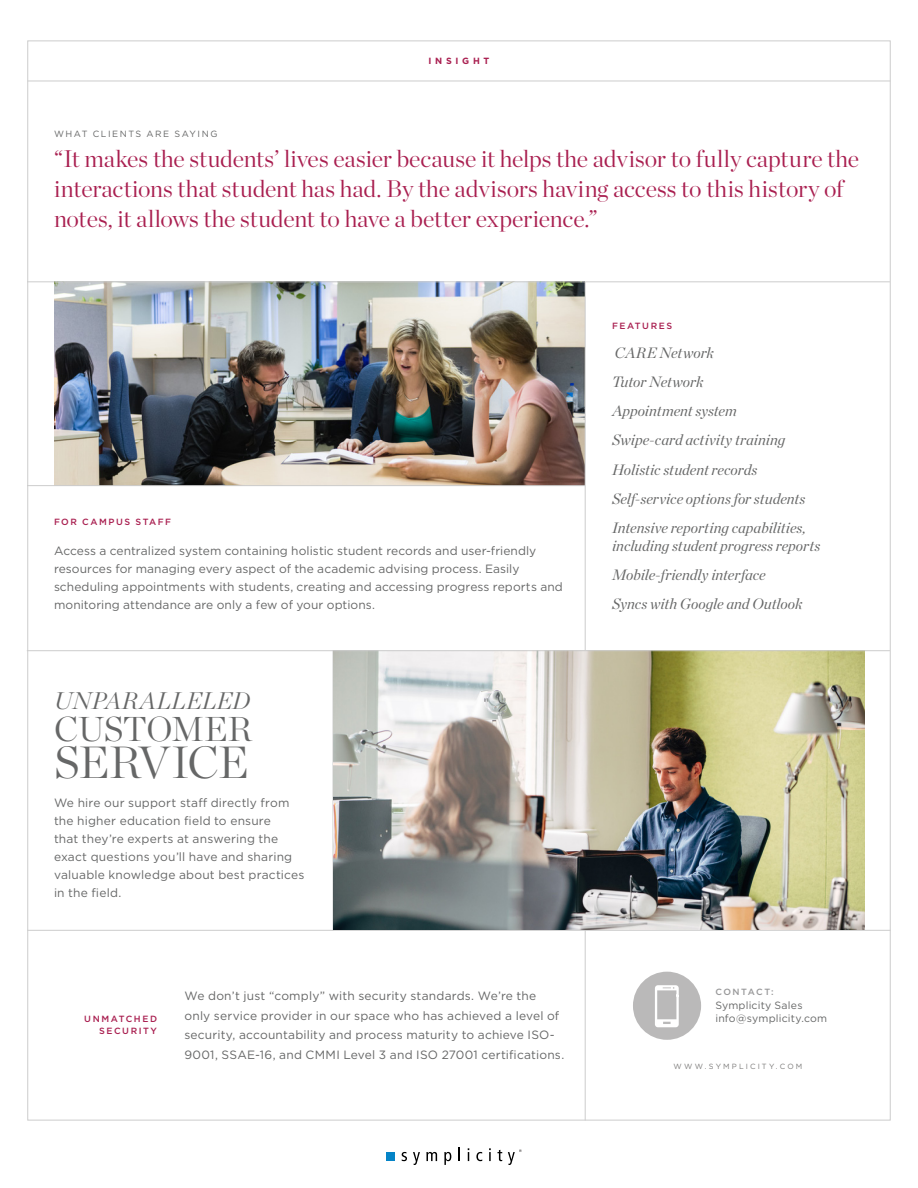
<style>
.page{position:relative;width:918px;height:1188px;background:#fff}
.page>*{position:absolute;margin:0;border:0;box-sizing:border-box;transform-origin:0 0}
.t1{font:300 45px "Chronicle Display";letter-spacing:-.01em;color:#666767}
.t2{font:300 34.5px "Chronicle Display";letter-spacing:-.005em;color:#666767}
.Body_Copy_w_Left_Jus{font:300 24px/30px "Chronicle Display";letter-spacing:-.005em;color:#a91f50}
.t3{font:italic 300 24px "Chronicle Display";color:#666767}
.lists{font:italic 15px/18px "Chronicle Display";color:#666767}
.Body_Copy_w_Right_Ju{font:12px/19.5px "Gotham";letter-spacing:.01em;color:#666767}
.Body_Copy_w_Indent{font:12px/18px "Gotham";letter-spacing:.015em;color:#666767}
.t4{font:10.5px/13.5px "Gotham";letter-spacing:.015em;color:#666767}
.Small_Section_header{font:500 9px/12px "Gotham";letter-spacing:.17em;color:#a91f50;text-align:right}
.t5{font:9px "Gotham";letter-spacing:.17em;color:#666767}
.t6{font:500 9px "Gotham";letter-spacing:.155em;color:#989899}
.Body_Copy_w_Indent-2{font:500 9px "Gotham";letter-spacing:.175em;color:#a91f50}
.t7{font:700 9px "Gotham";letter-spacing:.41em;color:#a91f50}
.t8{font:7.5px "Gotham";letter-spacing:.285em;color:#7c7b7a}
</style>
<div class="page">
<hr style="left:28px;top:81px;width:862px;height:1px;background:#ccc">
<div style="left:633px;top:972px;width:68px;height:68px;background:#bab9b9;border-radius:50%"></div>
<svg style="left:655px;top:985px;width:24px;height:42px"></svg>
<hr style="left:585px;top:930px;width:1px;height:191px;background:#ccc">
<hr style="left:27px;top:930px;width:864px;height:1px;background:#ccc">
<svg style="left:402px;top:1152px;width:5px;height:9px"></svg>
<svg style="left:413px;top:1152px;width:7px;height:13px"></svg>
<svg style="left:426px;top:1152px;width:11px;height:9px"></svg>
<svg style="left:444px;top:1152px;width:7px;height:13px"></svg>
<svg style="left:459px;top:1148px;width:1px;height:13px"></svg>
<svg style="left:468px;top:1148px;width:1px;height:13px"></svg>
<svg style="left:476px;top:1152px;width:6px;height:9px"></svg>
<svg style="left:489px;top:1148px;width:2px;height:13px"></svg>
<svg style="left:497px;top:1150px;width:5px;height:11px"></svg>
<svg style="left:508px;top:1149px;width:14px;height:16px"></svg>
<div style="left:387px;top:1152px;width:8px;height:9px;background:#0584c7"></div>
<img style="left:333px;top:651px;width:531px;height:279px">
<img style="left:54px;top:282px;width:531px;height:203px">
<hr style="left:27px;top:485px;width:558px;height:1px;background:#ccc">
<hr style="left:27px;top:650px;width:863px;height:1px;background:#ccc">
<hr style="left:585px;top:282px;width:1px;height:368px;background:#ccc">
<hr style="left:27px;top:281px;width:863px;height:1px;background:#ccc">
<p class="t5" style="left:54px;top:128px;width:165px">WHAT CLIENTS ARE SAYING</p>
<p class="t7" style="left:429px;top:55px;width:62px">INSIGHT</p>
<p class="Body_Copy_w_Left_Jus" style="left:54px;top:142px;width:807px">“It makes the students’ lives easier because it helps the advisor to fully capture the interactions that student has had. By the advisors having access to this history of notes, it allows the student to have a better experience.”</p>
<p class="Small_Section_header" style="left:54px;top:516px;width:119px">FOR CAMPUS STAFF</p>
<p class="Body_Copy_w_Right_Ju" style="left:54px;top:541px;width:510px;line-height:18px">Access a centralized system containing holistic student records and user-friendly resources for managing every aspect of the academic advising process. Easily scheduling appointments with students, creating and accessing progress reports and monitoring attendance are only a few of your options.</p>
<p class="t3" style="left:54px;top:682px;width:198px">UNPARALLELED</p>
<p class="t2" style="left:54px;top:702px;width:199px">CUSTOMER</p>
<p class="t1" style="left:54px;top:728px;width:196px">SERVICE</p>
<p class="Body_Copy_w_Indent" style="left:54px;top:793px;width:252px">We hire our support staff directly from the higher education field to ensure<br>that they’re experts at answering the exact questions you’ll have and sharing valuable knowledge about best practices in the field.</p>
<p class="Small_Section_header" style="left:84px;top:1013px;width:74px">UNMATCHED<br>SECURITY</p>
<p class="Body_Copy_w_Right_Ju" style="left:184px;top:986px;width:381px">We don’t just “comply” with security standards. We’re the only service provider in our space who has achieved a level of security, accountability and process maturity to achieve ISO-9001, SSAE-16, and CMMI Level 3 and ISO 27001 certifications.</p>
<p class="Body_Copy_w_Indent-2" style="left:612px;top:320px;width:62px">FEATURES</p>
<p class="lists" style="left:615px;top:342px;width:101px">CARE Network</p>
<p class="lists" style="left:612px;top:372px;width:93px">Tutor Network</p>
<p class="lists" style="left:612px;top:401px;width:126px">Appointment system</p>
<p class="lists" style="left:612px;top:430px;width:175px">Swipe-card activity training</p>
<p class="lists" style="left:612px;top:459px;width:147px">Holistic student records</p>
<p class="lists" style="left:612px;top:488px;width:195px">Self-service options for students</p>
<p class="lists" style="left:612px;top:517px;width:210px">Intensive reporting capabilities, including student progress reports</p>
<p class="lists" style="left:612px;top:565px;width:155px">Mobile-friendly interface</p>
<p class="lists" style="left:612px;top:594px;width:192px">Syncs with Google and Outlook</p>
<p class="t6" style="left:715px;top:986px;width:60px">CONTACT:</p>
<p class="t4" style="left:715px;top:998px;width:113px">Symplicity Sales info@symplicity.com</p>
<p class="t8" style="left:674px;top:1061px;width:130px">WWW.SYMPLICITY.COM</p>
</div>
